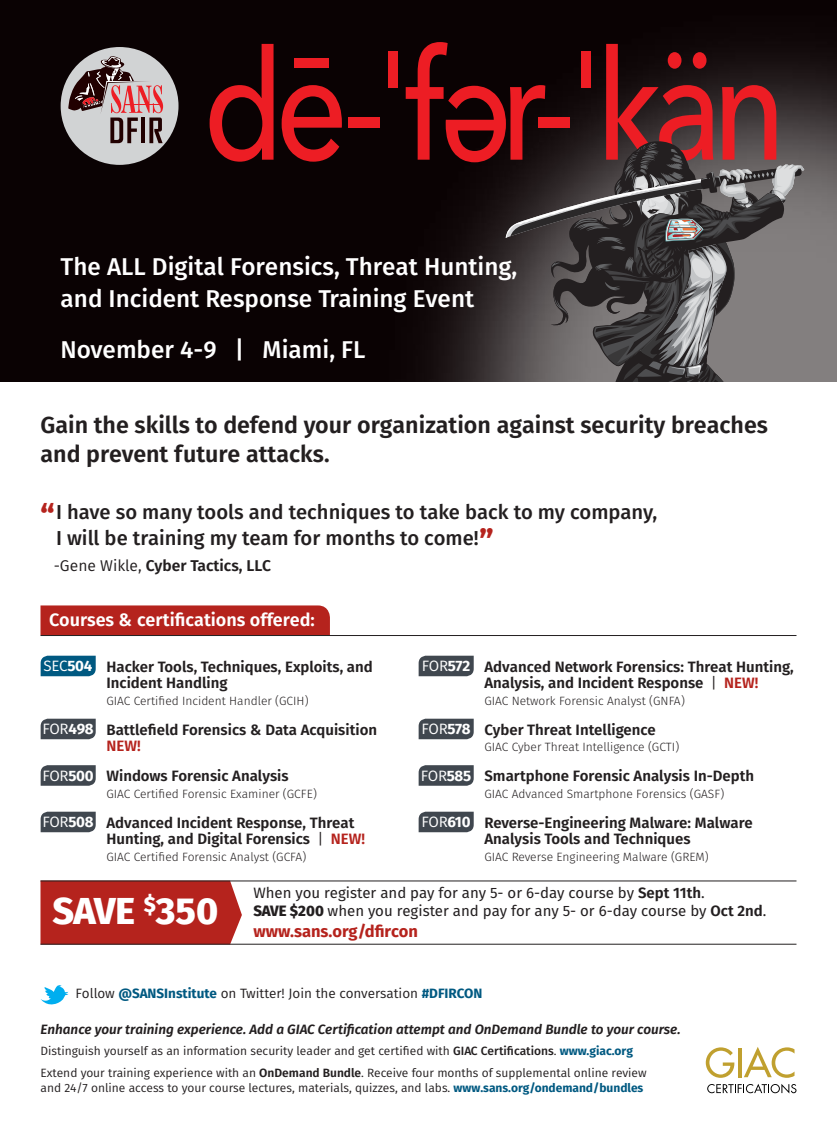
<style>
.page{position:relative;width:837px;height:1134px;background:#fff}
.page>*{position:absolute;margin:0;border:0;box-sizing:border-box;transform-origin:0 0}
.t1{font:800 37.5px "Fira Sans";color:#fff}
.t2{font:500 24.3px/32px "Fira Sans";color:#fff}
.t3{font:600 23.25px/28.5px "Fira Sans";color:#231f20}
.t4{font:500 20.25px/25.5px "Fira Sans";color:#231f20}
.t5{font:600 18px "Fira Sans";color:#fff}
.t6{font:700 16.5px "Fira Sans";color:#b5231d}
.t7{font:600 15.6px "Fira Sans";color:#231f20}
.t8{font:600 15px/16.5px "Fira Sans";color:#231f20}
.t9{font:15px/18px "Fira Sans";color:#231f20}
.t10{font:italic 600 13.5px "Fira Sans";color:#231f20}
.t11{font:13.5px "Fira Sans";color:#231f20}
.t12{font:12px/21.8px "Fira Sans";color:#231f20}
.t13{font:300 12px "Fira Sans";color:#231f20}
.s1{font-weight:800;font-size:31.2px;color:#b5231d}
.s2{font-weight:400}
.s3{font-weight:400;color:#fff}
.s4{font-weight:700;color:#fff}
.s5{color:#b5231d}
.s6{font-weight:600}
.s7{font-weight:800}
.s8{font-weight:700;color:#005981}
.s9{font-weight:500}
</style>
<div class="page">
<div style="left:0;top:0;width:837px;height:381px;background:#0a0203"></div>
<img style="left:388px;top:51px;width:449px;height:330px">
<svg style="left:210px;top:44px;width:64px;height:118px"></svg>
<svg style="left:282px;top:85px;width:60px;height:77px"></svg>
<div style="left:348px;top:117px;width:32px;height:11px;background:#ed1d24"></div>
<div style="left:294px;top:58px;width:35px;height:9px;background:#ed1d24"></div>
<div style="left:389px;top:51px;width:9px;height:37px;background:#ed1d24"></div>
<div style="left:61px;top:47px;width:118px;height:118px;background:#d1d3d4;border-radius:50%"></div>
<svg style="left:68px;top:56px;width:95px;height:87px"></svg>
<svg style="left:406px;top:42px;width:398px;height:339px"></svg>
<svg style="left:41px;top:985px;width:27px;height:19px"></svg>
<div style="left:40px;top:882px;width:202px;height:62px;background:#b5231d"></div>
<hr style="left:40px;top:944px;width:756px;height:1px;background:#231f20">
<hr style="left:40px;top:881px;width:756px;height:1px;background:#231f20">
<svg style="left:419px;top:656px;width:55px;height:20px"></svg>
<svg style="left:419px;top:719px;width:55px;height:20px"></svg>
<svg style="left:419px;top:765px;width:55px;height:21px"></svg>
<svg style="left:419px;top:812px;width:55px;height:20px"></svg>
<div style="left:40px;top:605px;width:290px;height:30px;background:#b5231d"></div>
<hr style="left:40px;top:635px;width:756px;height:1px;background:#231f20">
<svg style="left:41px;top:656px;width:55px;height:20px"></svg>
<svg style="left:41px;top:719px;width:55px;height:20px"></svg>
<svg style="left:41px;top:765px;width:55px;height:21px"></svg>
<svg style="left:41px;top:812px;width:55px;height:20px"></svg>
<svg style="left:706px;top:1047px;width:28px;height:31px"></svg>
<hr style="left:738px;top:1048px;width:3px;height:29px;background:#c0a02f">
<svg style="left:744px;top:1047px;width:51px;height:31px"></svg>
<svg style="left:707px;top:1084px;width:89px;height:10px"></svg>
<h2 class="t2" style="left:61px;top:250px;width:458px">The ALL Digital Forensics, Threat Hunting, and Incident Response Training Event</h2>
<h2 class="t2" style="left:61px;top:333px;width:306px">November 4-9 | Miami, FL</h2>
<h3 class="t3" style="left:40px;top:411px;width:729px">Gain the skills to defend your organization against security breaches and prevent future attacks.</h3>
<h3 class="t4" style="left:56px;top:500px;width:603px;text-indent:-16px"><span class="s1">“</span>I have so many tools and techniques to take back to my company,<br>I will be training my team for months to come!<span class="s1">”</span></h3>
<p class="t7" style="left:54px;top:555px;width:219px"><span class="s2">-Gene Wikle,</span> Cyber Tactics, LLC</p>
<p class="t5" style="left:49px;top:607px;width:267px">Courses &amp; certifications offered:</p>
<p class="t8" style="left:106px;top:658px;width:268px;text-indent:-63px"><span class="s3">SEC</span><span class="s4">504</span> Hacker Tools, Techniques, Exploits, and<br>Incident Handling</p>
<p class="t13" style="left:106px;top:692px;width:204px">GIAC Certified Incident Handler (GCIH)</p>
<p class="t8" style="left:106px;top:721px;width:272px;text-indent:-64px"><span class="s3">FOR</span><span class="s4">498</span> Battlefield Forensics &amp; Data Acquisition<br><span class="s5">NEW!</span></p>
<p class="t8" style="left:42px;top:768px;width:248px"><span class="s3">FOR</span><span class="s4">500</span> Windows Forensic Analysis</p>
<p class="t13" style="left:106px;top:785px;width:212px">GIAC Certified Forensic Examiner (GCFE)</p>
<p class="t8" style="left:106px;top:814px;width:260px;text-indent:-64px"><span class="s3">FOR</span><span class="s4">508</span> Advanced Incident Response, Threat<br>Hunting, and Digital Forensics <span class="s2">|</span> <span class="s5">NEW!</span></p>
<p class="t13" style="left:106px;top:848px;width:202px">GIAC Certified Forensic Analyst (GCFA)</p>
<p class="t8" style="left:484px;top:658px;width:311px;text-indent:-63px"><span class="s3">FOR</span><span class="s4">572</span> Advanced Network Forensics: Threat Hunting,<br>Analysis, and Incident Response <span class="s2">|</span> <span class="s5">NEW!</span></p>
<p class="t13" style="left:484px;top:692px;width:202px">GIAC Network Forensic Analyst (GNFA)</p>
<p class="t8" style="left:421px;top:721px;width:236px"><span class="s3">FOR</span><span class="s4">578</span> Cyber Threat Intelligence</p>
<p class="t13" style="left:484px;top:739px;width:196px">GIAC Cyber Threat Intelligence (GCTI)</p>
<p class="t8" style="left:421px;top:768px;width:335px"><span class="s3">FOR</span><span class="s4">585</span> Smartphone Forensic Analysis In-Depth</p>
<p class="t13" style="left:484px;top:785px;width:241px">GIAC Advanced Smartphone Forensics (GASF)</p>
<p class="t8" style="left:421px;top:814px;width:333px;text-align:center"><span class="s3">FOR</span><span class="s4">610</span> Reverse-Engineering Malware: Malware<br>Analysis Tools and Techniques</p>
<p class="t13" style="left:484px;top:848px;width:226px">GIAC Reverse Engineering Malware (GREM)</p>
<h1 class="t1" style="left:52px;top:885px;width:167px">SAVE <sup>$</sup>350</h1>
<p class="t9" style="left:253px;top:884px;width:515px">When you register and pay for any 5- or 6-day course by <span class="s6">Sept 11th</span>.<br><span class="s7">SAVE $200</span> when you register and pay for any 5- or 6-day course by <span class="s6">Oct 2nd</span>.</p>
<p class="t6" style="left:253px;top:920px;width:166px">www.sans.org/dfircon</p>
<p class="t11" style="left:76px;top:984px;width:408px">Follow <span class="s8">@SANSInstitute</span> on Twitter! Join the conversation <span class="s8">#DFIRCON</span></p>
<p class="t10" style="left:40px;top:1020px;width:642px">Enhance your training experience. Add a GIAC Certification attempt and OnDemand Bundle to your course.</p>
<p class="t12" style="left:40px;top:1040px;width:608px">Distinguish yourself as an information security leader and get certified with <span class="s9">GIAC Certifications</span>. <span class="s8">www.giac.org<br></span>Extend your training experience with an <span class="s6">OnDemand Bundle</span>. Receive four months of supplemental online review</p>
<p class="t12" style="left:40px;top:1077px;width:604px">and 24/7 online access to your course lectures, materials, quizzes, and labs. <span class="s8">www.sans.org/ondemand/bundles</span></p>
</div>
